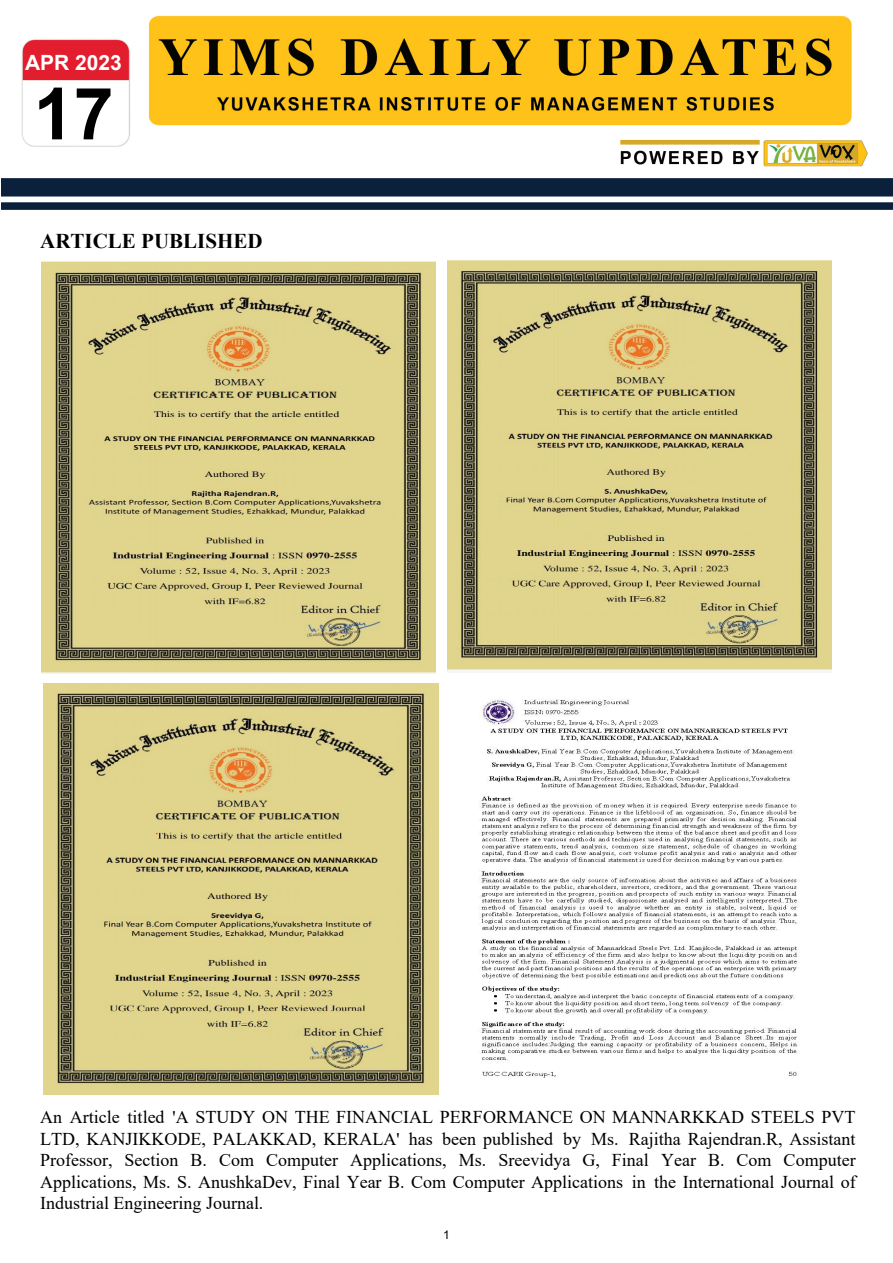
<style>
.page{position:relative;width:893px;height:1263px;background:#fff}
.page>*{position:absolute;margin:0;border:0;box-sizing:border-box;transform-origin:0 0}
.t1{font:700 72px "Arial";color:#000}
.t2{font:700 21px "Times New Roman";color:#000}
.t3{font:700 21px "Arial";color:#fff}
.t4{font:18px/21.6px "Times New Roman";color:#000;text-align:justify}
.t5{font:12px "Arial";color:#000}
</style>
<div class="page">
<img style="left:2px;top:15px;width:891px;height:1080px">
<img style="left:448px;top:681px;width:383px;height:413px">
<img style="left:44px;top:683px;width:394px;height:412px">
<img style="left:447px;top:261px;width:384px;height:411px">
<img style="left:42px;top:262px;width:393px;height:411px">
<p class="t3" style="left:25px;top:48px;width:98px">APR 2023</p>
<p class="t1" style="left:34px;top:63px;width:82px">17</p>
<p class="t2" style="left:40px;top:226px;width:224px">ARTICLE PUBLISHED</p>
<p class="t4" style="left:40px;top:1105px;width:817px">An Article titled 'A STUDY ON THE FINANCIAL PERFORMANCE ON MANNARKKAD STEELS PVT LTD, KANJIKKODE, PALAKKAD, KERALA' has been published by Ms. Rajitha Rajendran.R, Assistant Professor, Section B. Com Computer Applications, Ms. Sreevidya G, Final Year B. Com Computer Applications, Ms. S. AnushkaDev, Final Year B. Com Computer Applications in the International Journal of Industrial Engineering Journal.</p>
<p class="t5" style="left:443px;top:1226px;width:8px">1</p>
</div>
